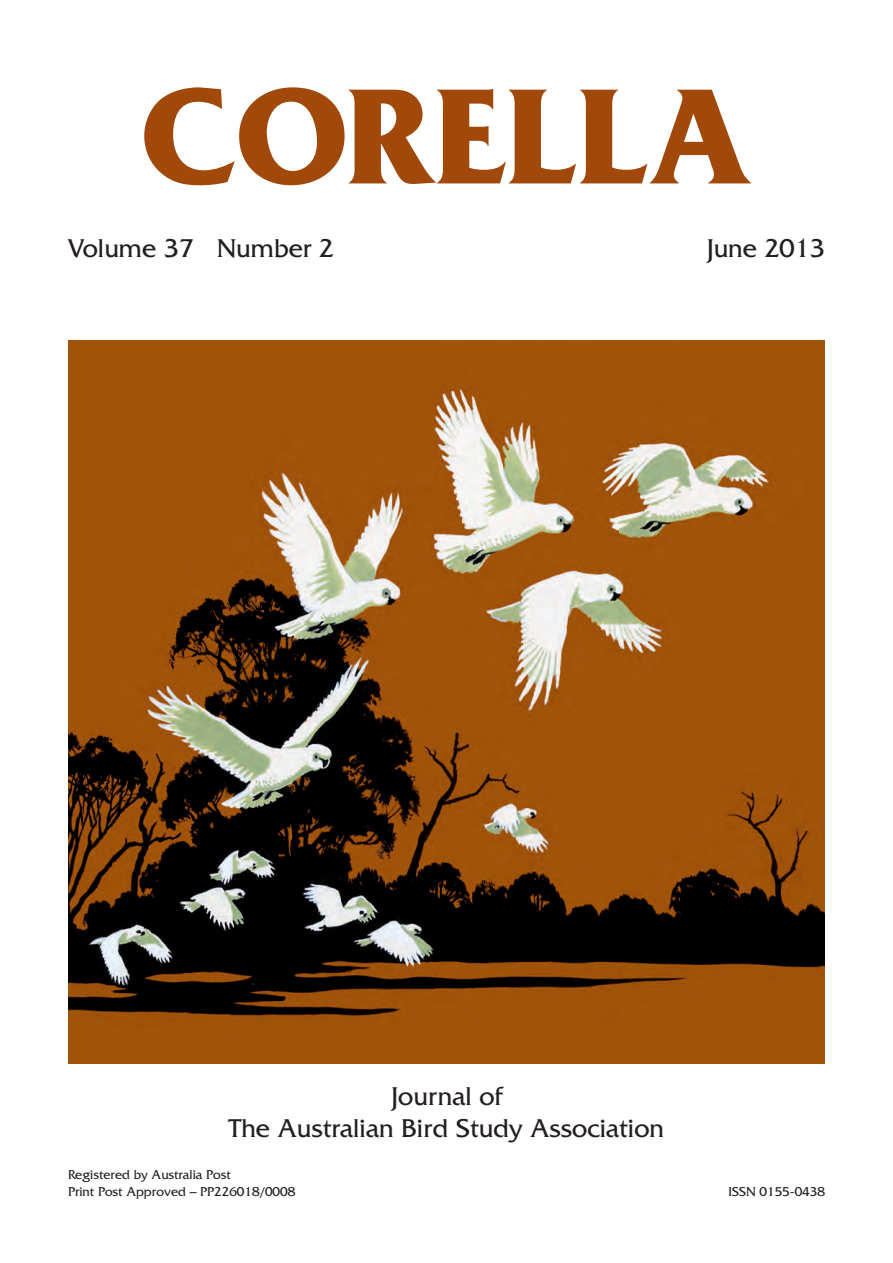
<style>
.page{position:relative;width:893px;height:1263px;background:#fff}
.page>*{position:absolute;margin:0;border:0;box-sizing:border-box;transform-origin:0 0}
.t1{font:700 142.5px "Friz Quadrata";color:#a0490a}
.t2{font:27px/32.4px "Friz Quadrata";color:#231f20;text-align:center}
.t3{font:13.5px/16.2px "Friz Quadrata";color:#231f20}
</style>
<div class="page">
<img style="left:68px;top:340px;width:757px;height:723px">
<h1 class="t1" style="left:142px;top:87px;width:611px">CORELLA</h1>
<h2 class="t2" style="left:68px;top:235px;width:268px">Volume 37 Number 2</h2>
<h2 class="t2" style="left:707px;top:235px;width:120px">June 2013</h2>
<h2 class="t2" style="left:229px;top:1082px;width:437px">Journal of<br>The Australian Bird Study Association</h2>
<p class="t3" style="left:68px;top:1168px;width:229px">Registered by Australia Post<br>Print Post Approved – PP226018/0008</p>
<p class="t3" style="left:728px;top:1184px;width:98px">ISSN 0155-0438</p>
</div>
